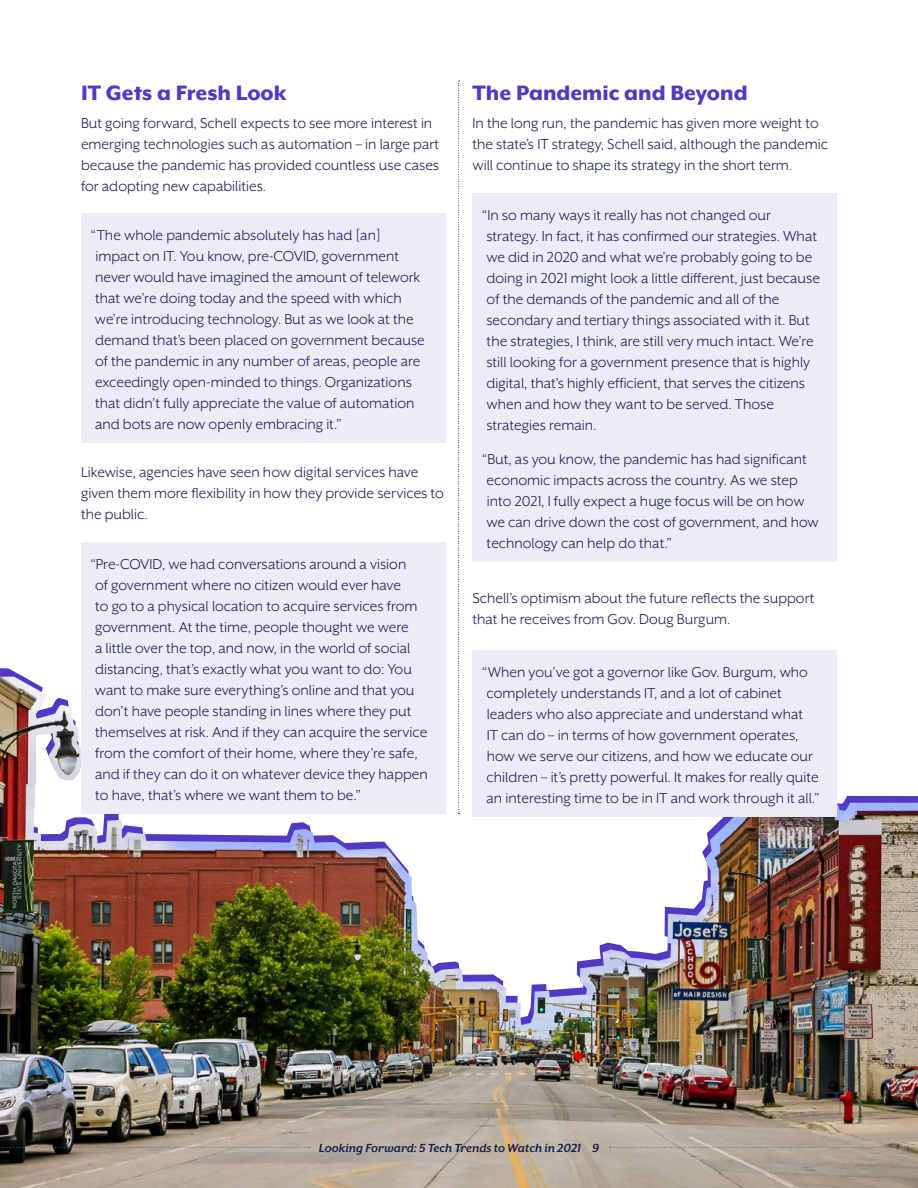
<style>
.page{position:relative;width:918px;height:1188px;background:#fff}
.page>*{position:absolute;margin:0;border:0;box-sizing:border-box;transform-origin:0 0}
.t1{font:800 24px "Mr Eaves XL Mod OT";color:#5239c5}
.t2{font:16.5px/21px "Mr Eaves XL San OT";color:#171f4f}
.t3{font:italic 700 13.5px "Mr Eaves XL San OT";color:#171f4f}
</style>
<div class="page">
<img style="left:0;top:677px;width:918px;height:511px">
<svg style="left:0;top:1147px;width:310px;height:1px"></svg>
<div style="left:81px;top:214px;width:365px;height:229px;background:#eeebf9"></div>
<div style="left:472px;top:193px;width:365px;height:369px;background:#eeebf9"></div>
<div style="left:472px;top:650px;width:365px;height:167px;background:#eeebf9"></div>
<div style="left:81px;top:542px;width:365px;height:272px;background:#eeebf9"></div>
<svg style="left:458px;top:81px;width:2px;height:733px"></svg>
<svg style="left:609px;top:1147px;width:309px;height:1px"></svg>
<h1 class="t1" style="left:81px;top:81px;width:207px">IT Gets a Fresh Look</h1>
<p class="t2" style="left:81px;top:112px;width:360px">But going forward, Schell expects to see more interest in emerging technologies such as automation – in large part because the pandemic has provided countless use cases for adopting new capabilities.</p>
<p class="t2" style="left:90px;top:225px;width:336px">“The whole pandemic absolutely has had [an] impact on IT. You know, pre-COVID, government never would have imagined the amount of telework that we’re doing today and the speed with which we’re introducing technology. But as we look at the demand that’s been placed on government because of the pandemic in any number of areas, people are exceedingly open-minded to things. Organizations that didn’t fully appreciate the value of automation and bots are now openly embracing it.”</p>
<p class="t2" style="left:81px;top:462px;width:365px">Likewise, agencies have seen how digital services have given them more flexibility in how they provide services to the public.</p>
<p class="t2" style="left:90px;top:554px;width:339px">“Pre-COVID, we had conversations around a vision<br>of government where no citizen would ever have<br>to go to a physical location to acquire services from government. At the time, people thought we were<br>a little over the top, and now, in the world of social distancing, that’s exactly what you want to do: You want to make sure everything’s online and that you don’t have people standing in lines where they put themselves at risk. And if they can acquire the service from the comfort of their home, where they’re safe, and if they can do it on whatever device they happen to have, that’s where we want them to be.”</p>
<h1 class="t1" style="left:472px;top:81px;width:277px">The Pandemic and Beyond</h1>
<p class="t2" style="left:472px;top:112px;width:357px">In the long run, the pandemic has given more weight to the state’s IT strategy, Schell said, although the pandemic will continue to shape its strategy in the short term.</p>
<p class="t2" style="left:482px;top:204px;width:340px">“In so many ways it really has not changed our strategy. In fact, it has confirmed our strategies. What we did in 2020 and what we’re probably going to be doing in 2021 might look a little different, just because of the demands of the pandemic and all of the secondary and tertiary things associated with it. But the strategies, I think, are still very much intact. We’re still looking for a government presence that is highly digital, that’s highly efficient, that serves the citizens when and how they want to be served. Those strategies remain.</p>
<p class="t2" style="left:482px;top:449px;width:338px">“But, as you know, the pandemic has had significant economic impacts across the country. As we step into 2021, I fully expect a huge focus will be on how we can drive down the cost of government, and how technology can help do that.”</p>
<p class="t2" style="left:472px;top:588px;width:344px">Schell’s optimism about the future reflects the support that he receives from Gov. Doug Burgum.</p>
<p class="t2" style="left:482px;top:662px;width:339px">“When you’ve got a governor like Gov. Burgum, who completely understands IT, and a lot of cabinet leaders who also appreciate and understand what<br>IT can do – in terms of how government operates, how we serve our citizens, and how we educate our children – it’s pretty powerful. It makes for really quite an interesting time to be in IT and work through it all.”</p>
<p class="t3" style="left:319px;top:1141px;width:282px">Looking Forward: 5 Tech Trends to Watch in 2021 9</p>
</div>
